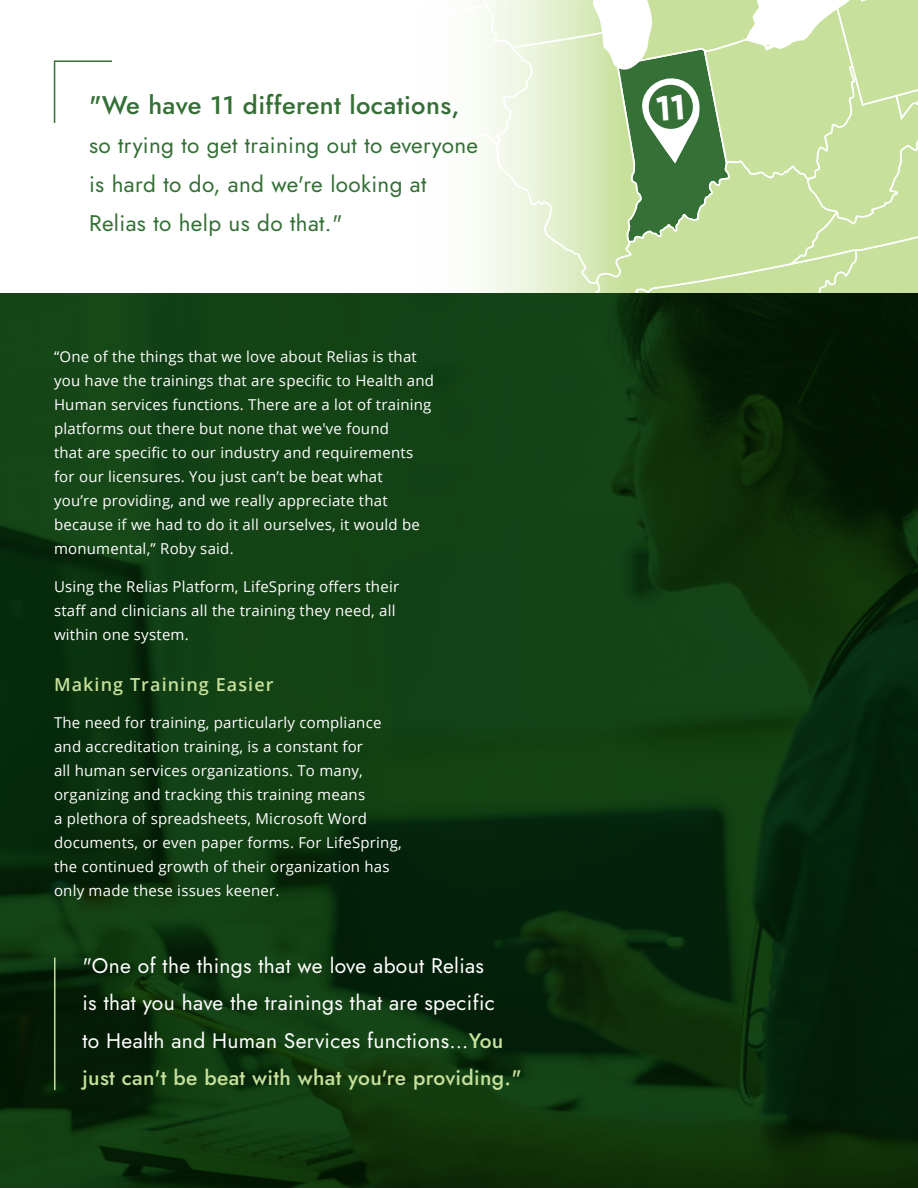
<style>
.page{position:relative;width:918px;height:1188px;background:#fff}
.page>*{position:absolute;margin:0;border:0;box-sizing:border-box;transform-origin:0 0}
.t1{font:500 25.5px "Jost";letter-spacing:.015em;color:#346f36}
.t2{font:22.5px/39px "Jost";letter-spacing:.015em;color:#346f36}
.t3{font:21px/37.5px "Jost";letter-spacing:.015em;color:#fff}
.t4{font:600 18px "Open Sans";letter-spacing:.06em;color:#c7e09b}
.t5{font:15px/24px "Open Sans";letter-spacing:.015em;color:#fff}
.s1{font-weight:500;color:#c7e09b}
</style>
<div class="page">
<img style="left:0;top:294px;width:918px;height:894px">
<hr style="left:54px;top:958px;width:2px;height:132px;background:#c7e09b">
<svg style="left:53px;top:0;width:865px;height:293px"></svg>
<h1 class="t1" style="left:89px;top:88px;width:372px">"We have 11 different locations,</h1>
<h2 class="t2" style="left:89px;top:126px;width:391px">so trying to get training out to everyone is hard to do, and we're looking at<br>Relias to help us do that."</h2>
<p class="t5" style="left:54px;top:345px;width:382px">“One of the things that we love about Relias is that you have the trainings that are specific to Health and Human services functions. There are a lot of training platforms out there but none that we've found<br>that are specific to our industry and requirements for our licensures. You just can’t be beat what<br>you’re providing, and we really appreciate that because if we had to do it all ourselves, it would be monumental,” Roby said.</p>
<p class="t5" style="left:54px;top:574px;width:347px">Using the Relias Platform, LifeSpring offers their staff and clinicians all the training they need, all within one system.</p>
<p class="t4" style="left:54px;top:672px;width:221px">Making Training Easier</p>
<p class="t5" style="left:54px;top:711px;width:349px">The need for training, particularly compliance and accreditation training, is a constant for<br>all human services organizations. To many, organizing and tracking this training means<br>a plethora of spreadsheets, Microsoft Word documents, or even paper forms. For LifeSpring, the continued growth of their organization has only made these issues keener.</p>
<h3 class="t3" style="left:82px;top:947px;width:441px">"One of the things that we love about Relias<br>is that you have the trainings that are specific<br>to Health and Human Services functions…<span class="s1">You just can't be beat with what you're providing."</span></h3>
</div>
